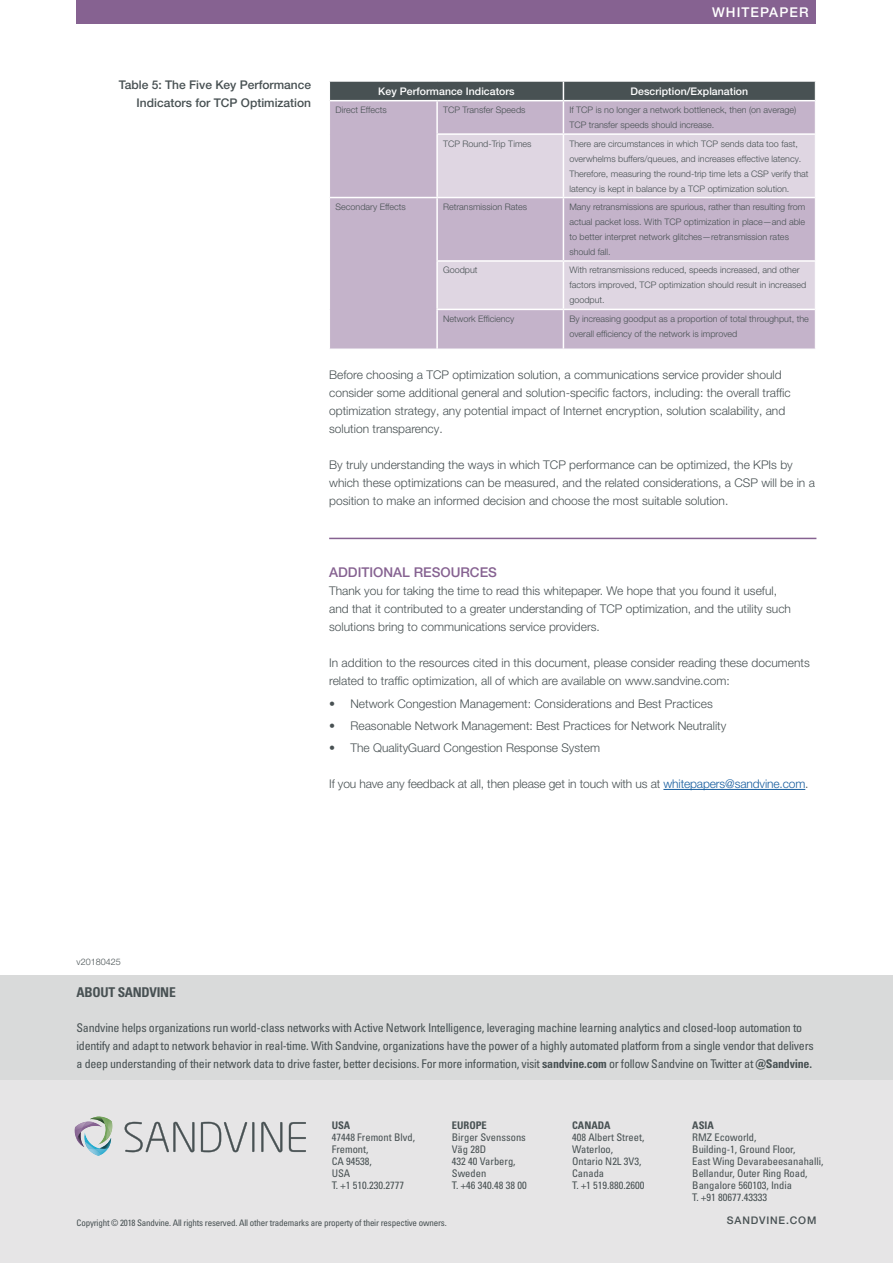
<style>
.page{position:relative;width:893px;height:1263px;background:#fff}
.page>*{position:absolute;margin:0;border:0;box-sizing:border-box;transform-origin:0 0}
.t1{font:500 13.5px "Helvetica Neue LT Pro";color:#866291}
.t2{font:700 condensed 13.5px "Univers LT Pro";letter-spacing:-.02em;color:#485153}
.t3{font:500 13.5px "Helvetica Neue LT Pro";letter-spacing:.08em;color:#fff}
.t4{font:300 12px/18px "Helvetica Neue LT Pro";color:#485153}
.t5{font:condensed 12px/18px "Univers LT Pro";letter-spacing:-.02em;color:#485153}
.t6{font:500 12px/18px "Helvetica Neue LT Pro";color:#485153;text-align:right}
.t7{font:condensed 10.5px/12px "Univers LT Pro";color:#485153}
.Table_Header{font:500 10.5px "Helvetica Neue LT Pro";letter-spacing:.005em;color:#fff}
.t8{font:500 10.5px "Helvetica Neue LT Pro";letter-spacing:.08em;color:#485153}
.Table_Cell{font:300 9px/15px "Helvetica Neue LT Pro";color:#485153}
.Table_Cell-2{font:300 9px "Helvetica Neue LT Pro";letter-spacing:-.02em;color:#485153}
.t9{font:condensed 9px "Univers LT Pro";letter-spacing:-.02em;color:#485153}
.s1{color:#175d9e}
.s2{font-weight:700}
</style>
<div class="page">
<div style="left:77px;top:0;width:739px;height:24px;background:#866291"></div>
<hr style="left:329px;top:538px;width:487px;height:1px;background:#866291">
<hr style="left:663px;top:789px;width:142px;height:1px;background:#175d9e">
<div style="left:330px;top:101px;width:485px;height:248px;background:#c4b3ca"></div>
<svg style="left:438px;top:135px;width:377px;height:174px;background:#d5c9d9"></svg>
<hr style="left:436px;top:101px;width:2px;height:32px;background:#fff">
<hr style="left:563px;top:101px;width:1px;height:32px;background:#fff">
<hr style="left:436px;top:133px;width:127px;height:2px;background:#fff">
<hr style="left:436px;top:135px;width:2px;height:62px;background:#fff">
<hr style="left:563px;top:133px;width:252px;height:2px;background:#fff">
<hr style="left:563px;top:135px;width:1px;height:62px;background:#fff">
<hr style="left:330px;top:197px;width:107px;height:1px;background:#fff">
<hr style="left:437px;top:197px;width:126px;height:1px;background:#fff">
<hr style="left:436px;top:198px;width:2px;height:62px;background:#fff">
<hr style="left:563px;top:197px;width:252px;height:1px;background:#fff">
<hr style="left:563px;top:198px;width:1px;height:62px;background:#fff">
<hr style="left:436px;top:260px;width:127px;height:2px;background:#fff">
<hr style="left:436px;top:262px;width:2px;height:47px;background:#fff">
<hr style="left:563px;top:260px;width:252px;height:2px;background:#fff">
<hr style="left:563px;top:262px;width:1px;height:47px;background:#fff">
<hr style="left:436px;top:309px;width:127px;height:1px;background:#fff">
<hr style="left:436px;top:310px;width:2px;height:39px;background:#fff">
<hr style="left:563px;top:309px;width:252px;height:1px;background:#fff">
<hr style="left:563px;top:310px;width:1px;height:39px;background:#fff">
<svg style="left:329px;top:81px;width:487px;height:20px;background:#596163"></svg>
<div style="left:0;top:975px;width:893px;height:288px;background:#e6e5e6"></div>
<div style="left:0;top:975px;width:893px;height:105px;background:#d9dada"></div>
<svg style="left:74px;top:1116px;width:39px;height:40px"></svg>
<img style="left:77px;top:1132px;width:7px;height:15px">
<svg style="left:125px;top:1122px;width:69px;height:30px"></svg>
<svg style="left:201px;top:1122px;width:53px;height:30px"></svg>
<svg style="left:261px;top:1122px;width:21px;height:30px"></svg>
<svg style="left:289px;top:1122px;width:17px;height:30px"></svg>
<p class="t3" style="left:712px;top:4px;width:98px">WHITEPAPER</p>
<p class="t6" style="left:119px;top:76px;width:194px">Table 5: The Five Key Performance<br>Indicators for TCP Optimization</p>
<p class="Table_Header" style="left:378px;top:85px;width:138px">Key Performance Indicators</p>
<p class="Table_Header" style="left:630px;top:85px;width:119px">Description/Explanation</p>
<p class="Table_Cell" style="left:336px;top:102px;width:53px">Direct Effects</p>
<p class="Table_Cell" style="left:443px;top:102px;width:84px">TCP Transfer Speeds</p>
<p class="Table_Cell" style="left:569px;top:102px;width:228px">If TCP is no longer a network bottleneck, then (on average)<br>TCP transfer speeds should increase.</p>
<p class="Table_Cell" style="left:443px;top:136px;width:90px">TCP Round-Trip Times</p>
<p class="Table_Cell" style="left:569px;top:136px;width:241px">There are circumstances in which TCP sends data too fast, overwhelms buffers/queues, and increases effective latency.<br>Therefore, measuring the round-trip time lets a CSP verify that latency is kept in balance by a TCP optimization solution.</p>
<p class="Table_Cell" style="left:336px;top:199px;width:72px">Secondary Effects</p>
<p class="Table_Cell" style="left:443px;top:199px;width:86px">Retransmission Rates</p>
<p class="Table_Cell" style="left:569px;top:199px;width:237px">Many retransmissions are spurious, rather than resulting from actual packet loss. With TCP optimization in place—and able to better interpret network glitches—retransmission rates should fall.</p>
<p class="Table_Cell" style="left:443px;top:262px;width:36px">Goodput</p>
<p class="Table_Cell" style="left:569px;top:262px;width:238px">With retransmissions reduced, speeds increased, and other factors improved, TCP optimization should result in increased goodput.</p>
<p class="Table_Cell" style="left:443px;top:311px;width:73px">Network Efficiency</p>
<p class="Table_Cell" style="left:569px;top:311px;width:241px">By increasing goodput as a proportion of total throughput, the overall efficiency of the network is improved</p>
<p class="t4" style="left:329px;top:366px;width:463px">Before choosing a TCP optimization solution, a communications service provider should consider some additional general and solution-specific factors, including: the overall traffic optimization strategy, any potential impact of Internet encryption, solution scalability, and solution transparency.</p>
<p class="t4" style="left:329px;top:456px;width:487px">By truly understanding the ways in which TCP performance can be optimized, the KPIs by which these optimizations can be measured, and the related considerations, a CSP will be in a position to make an informed decision and choose the most suitable solution.</p>
<h2 class="t1" style="left:329px;top:564px;width:169px">ADDITIONAL RESOURCES</h2>
<p class="t4" style="left:329px;top:582px;width:463px">Thank you for taking the time to read this whitepaper. We hope that you found it useful, and that it contributed to a greater understanding of TCP optimization, and the utility such solutions bring to communications service providers.</p>
<p class="t4" style="left:329px;top:654px;width:482px">In addition to the resources cited in this document, please consider reading these documents related to traffic optimization, all of which are available on www.sandvine.com:</p>
<p class="t4" style="left:329px;top:694px;width:385px">• Network Congestion Management: Considerations and Best Practices</p>
<p class="t4" style="left:329px;top:716px;width:399px">• Reasonable Network Management: Best Practices for Network Neutrality</p>
<p class="t4" style="left:329px;top:739px;width:272px">• The QualityGuard Congestion Response System</p>
<p class="t4" style="left:329px;top:775px;width:481px">If you have any feedback at all, then please get in touch with us at <span class="s1">whitepapers@sandvine.com</span>.</p>
<p class="Table_Cell" style="left:77px;top:954px;width:46px">v20180425</p>
<p class="t2" style="left:77px;top:984px;width:101px">ABOUT SANDVINE</p>
<p class="t5" style="left:77px;top:1019px;width:739px">Sandvine helps organizations run world-class networks with Active Network Intelligence, leveraging machine learning analytics and closed-loop automation to identify and adapt to network behavior in real-time. With Sandvine, organizations have the power of a highly automated platform from a single vendor that delivers a deep understanding of their network data to drive faster, better decisions. For more information, visit <span class="s2">sandvine.com</span> or follow Sandvine on Twitter at <span class="s2">@Sandvine.</span></p>
<p class="t7" style="left:332px;top:1118px;width:85px"><span class="s2">USA<br></span>47448 Fremont Blvd,<br>Fremont,<br>CA 94538,<br>USA<br>T. +1 510.230.2777</p>
<p class="t7" style="left:452px;top:1118px;width:76px"><span class="s2">EUROPE<br></span>Birger Svenssons<br>Väg 28D<br>432 40 Varberg,<br>Sweden<br>T. +46 340.48 38 00</p>
<p class="t7" style="left:572px;top:1118px;width:74px"><span class="s2">CANADA<br></span>408 Albert Street,<br>Waterloo,<br>Ontario N2L 3V3,<br>Canada<br>T. +1 519.880.2600</p>
<p class="t7" style="left:692px;top:1118px;width:133px"><span class="s2">ASIA<br></span>RMZ Ecoworld,<br>Building-1, Ground Floor,<br>East Wing Devarabeesanahalli,<br>Bellandur, Outer Ring Road,<br>Bangalore 560103, India<br>T. +91 80677.43333</p>
<p class="t9" style="left:77px;top:1217px;width:372px">Copyright © 2018 Sandvine. All rights reserved. All other trademarks are property of their respective owners.</p>
<p class="t8" style="left:727px;top:1214px;width:91px">SANDVINE.COM</p>
<p class="Table_Cell-2" style="left:83px;top:1217px;width:432px">opyright © 2015 Sandvine Networks. All rights rese ved. All other trad marks are property of thei respective owners.</p>
</div>
